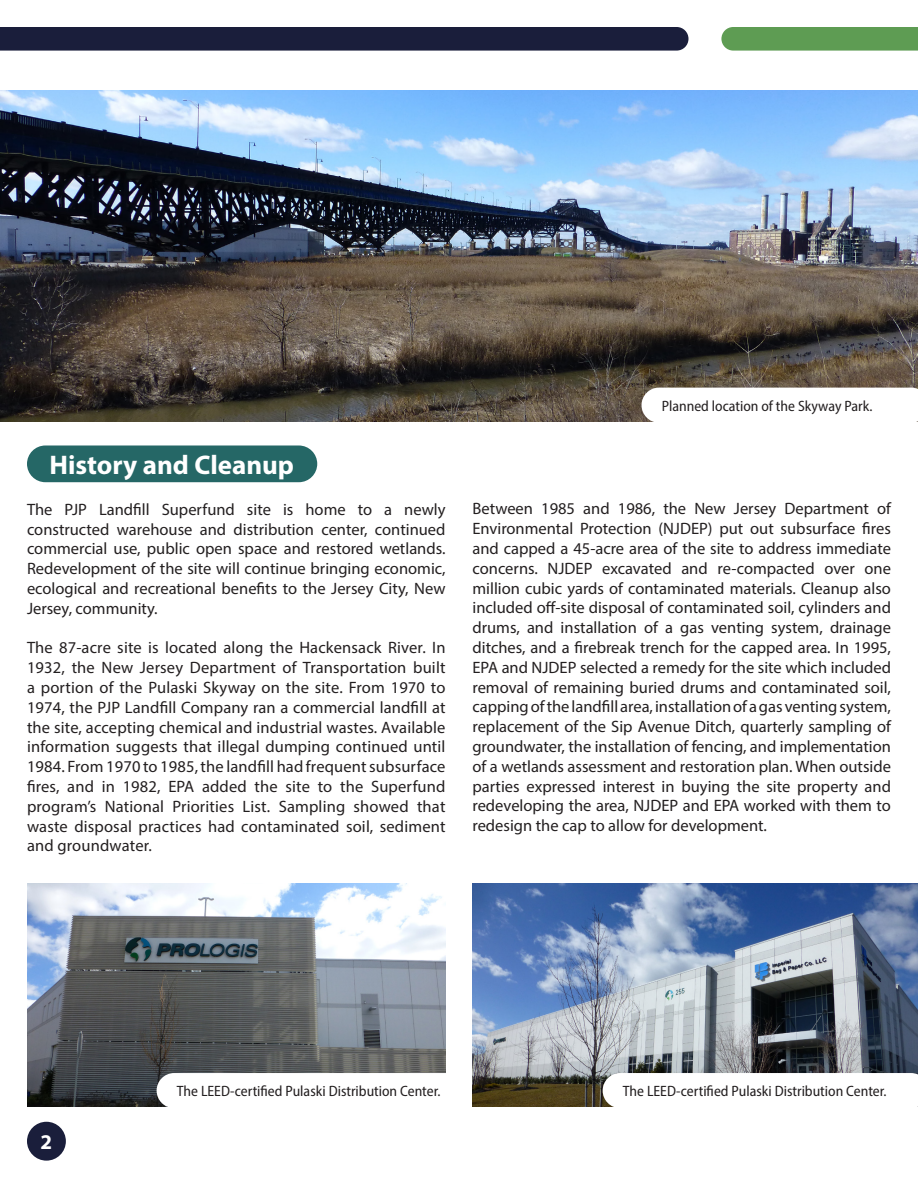
<style>
.page{position:relative;width:918px;height:1188px;background:#fff}
.page>*{position:absolute;margin:0;border:0;box-sizing:border-box;transform-origin:0 0}
.t1{font:700 27px "Myriad Pro";color:#fff}
.t2{font:700 21px "Myriad Pro";color:#fff}
.t3{font:16.5px/19.8px "Myriad Pro";color:#231f20;text-align:justify}
.t4{font:semi-condensed 15px "Myriad Pro";color:#231f20}
</style>
<div class="page">
<div style="left:27px;top:1122px;width:39px;height:39px;background:#1a1e3b;border-radius:50%"></div>
<div style="left:0;top:27px;width:689px;height:24px;background:#1a1e3b"></div>
<div style="left:721px;top:27px;width:197px;height:24px;background:#5e9c53"></div>
<img style="left:0;top:90px;width:918px;height:331px">
<svg style="left:642px;top:388px;width:276px;height:34px"></svg>
<div style="left:27px;top:446px;width:290px;height:36px;background:#256766;border-radius:18px"></div>
<img style="left:27px;top:883px;width:418px;height:224px">
<div style="left:157px;top:1073px;width:309px;height:35px;background:#fff;border-radius:18px"></div>
<img style="left:472px;top:883px;width:446px;height:224px">
<svg style="left:603px;top:1073px;width:315px;height:34px"></svg>
<p class="t1" style="left:49px;top:447px;width:246px">History and Cleanup</p>
<p class="t3" style="left:27px;top:499px;width:420px">The PJP Landfill Superfund site is home to a newly constructed warehouse and distribution center, continued commercial use, public open space and restored wetlands.<br>Redevelopment of the site will continue bringing economic, ecological and recreational benefits to the Jersey City, New Jersey, community.</p>
<p class="t3" style="left:27px;top:638px;width:420px">The 87-acre site is located along the Hackensack River. In 1932, the New Jersey Department of Transportation built a portion of the Pulaski Skyway on the site. From 1970 to 1974, the PJP Landfill Company ran a commercial landfill at the site, accepting chemical and industrial wastes. Available information suggests that illegal dumping continued until 1984. From 1970 to 1985, the landfill had frequent subsurface fires, and in 1982, EPA added the site to the Superfund program’s National Priorities List. Sampling showed that waste disposal practices had contaminated soil, sediment and groundwater.</p>
<p class="t4" style="left:662px;top:397px;width:212px">Planned location of the Skyway Park.</p>
<p class="t3" style="left:472px;top:499px;width:420px">Between 1985 and 1986, the New Jersey Department of Environmental Protection (NJDEP) put out subsurface fires and capped a 45-acre area of the site to address immediate concerns. NJDEP excavated and re-compacted over one million cubic yards of contaminated materials. Cleanup also included off-site disposal of contaminated soil, cylinders and drums, and installation of a gas venting system, drainage ditches, and a firebreak trench for the capped area. In 1995, EPA and NJDEP selected a remedy for the site which included removal of remaining buried drums and contaminated soil, capping of the landfill area, installation of a gas venting system, replacement of the Sip Avenue Ditch, quarterly sampling of groundwater, the installation of fencing, and implementation of a wetlands assessment and restoration plan. When outside parties expressed interest in buying the site property and redeveloping the area, NJDEP and EPA worked with them to redesign the cap to allow for development.</p>
<p class="t2" style="left:40px;top:1128px;width:13px">2</p>
<p class="t4" style="left:177px;top:1082px;width:265px">The LEED-certified Pulaski Distribution Center.</p>
<p class="t4" style="left:623px;top:1082px;width:265px">The LEED-certified Pulaski Distribution Center.</p>
</div>
